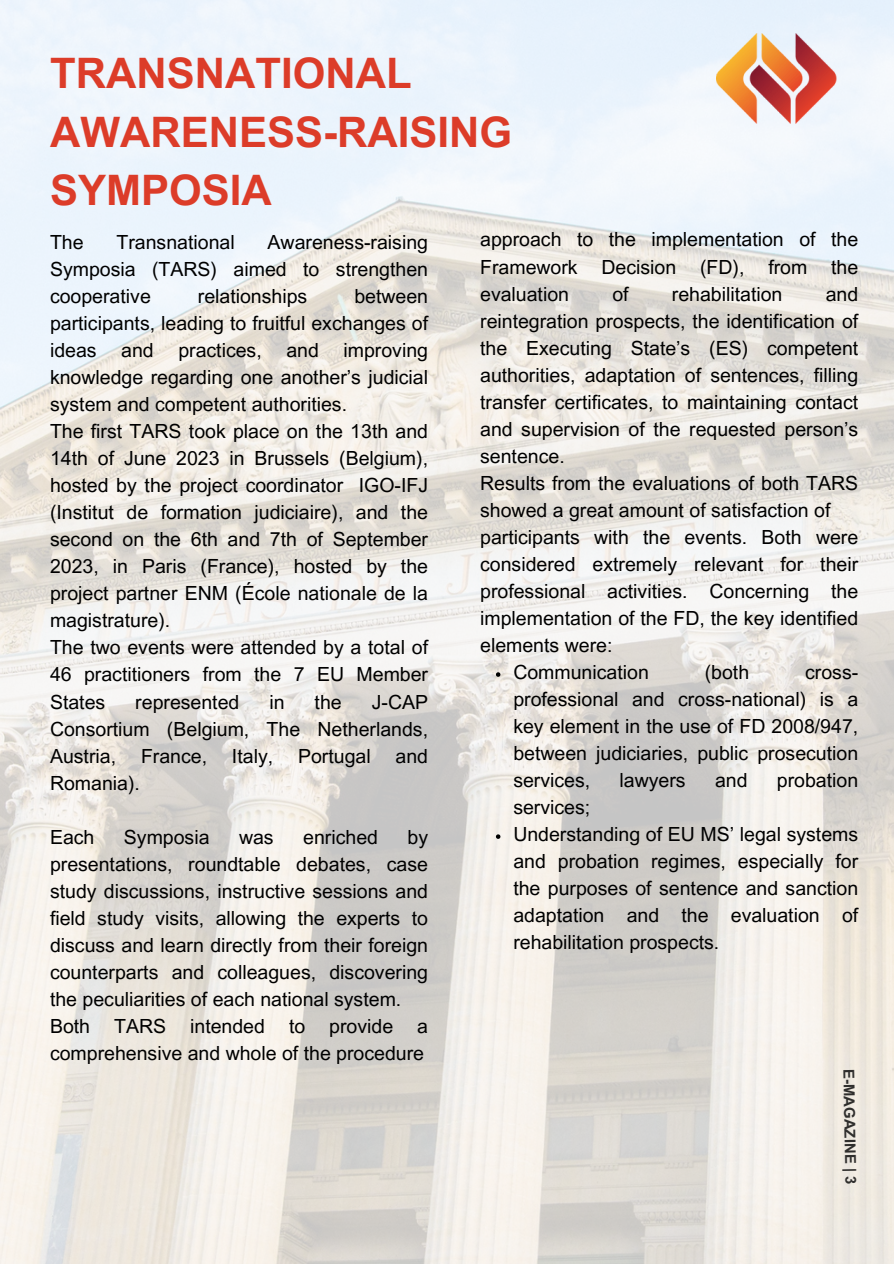
<style>
.page{position:relative;width:894px;height:1264px;background:#fff}
.page>*{position:absolute;margin:0;border:0;box-sizing:border-box;transform-origin:0 0}
.t1{font:700 42px/58.5px "Arial MT Pro";color:#dc3c29}
.t2{font:19.5px/27px "Arial MT Pro";color:#000;text-align:justify}
.t3{font:700 15px "Arial MT Pro";color:#000}
</style>
<div class="page">
<img style="left:0;top:0;width:893px;height:1263px">
<img style="left:716px;top:33px;width:131px;height:90px">
<svg style="left:496px;top:672px;width:4px;height:4px"></svg>
<svg style="left:496px;top:834px;width:4px;height:4px"></svg>
<h2 class="t1" style="left:50px;top:49px;width:463px">TRANSNATIONAL<br>AWARENESS-RAISING<br>SYMPOSIA</h2>
<p class="t2" style="left:50px;top:231px;width:35px">The</p>
<p class="t2" style="left:116px;top:231px;width:120px">Transnational</p>
<p class="t2" style="left:50px;top:231px;width:379px;text-indent:217px">Awareness-raising Symposia (TARS) aimed to strengthen cooperative</p>
<p class="t2" style="left:50px;top:285px;width:379px;text-indent:304px">between participants, leading to fruitful exchanges of ideas</p>
<p class="t2" style="left:198px;top:285px;width:111px">relationships</p>
<p class="t2" style="left:50px;top:339px;width:379px;text-align:left;text-indent:293px">improving knowledge regarding one another’s judicial system and competent authorities.<br>The first TARS took place on the 13th and 14th of June 2023 in Brussels (Belgium), hosted by the project coordinator IGO-IFJ (Institut de formation judiciaire), and the second on the 6th and 7th of September 2023, in Paris (France), hosted by the project partner ENM (École nationale de la magistrature).<br>The two events were attended by a total of 46 practitioners from the 7 EU Member States</p>
<p class="t2" style="left:121px;top:339px;width:34px">and</p>
<p class="t2" style="left:178px;top:339px;width:85px">practices,</p>
<p class="t2" style="left:286px;top:339px;width:34px">and</p>
<p class="t2" style="left:50px;top:690px;width:379px;text-indent:321px">J-CAP Consortium (Belgium, The Netherlands, Austria,</p>
<p class="t2" style="left:135px;top:690px;width:106px">represented</p>
<p class="t2" style="left:269px;top:690px;width:17px">in</p>
<p class="t2" style="left:314px;top:690px;width:29px">the</p>
<p class="t2" style="left:141px;top:744px;width:68px">France,</p>
<p class="t2" style="left:232px;top:744px;width:43px">Italy,</p>
<p class="t2" style="left:298px;top:744px;width:74px">Portugal</p>
<p class="t2" style="left:395px;top:744px;width:34px">and</p>
<p class="t2" style="left:50px;top:771px;width:91px">Romania).</p>
<h2 class="t2" style="left:50px;top:825px;width:46px">Each</h2>
<h2 class="t2" style="left:124px;top:825px;width:87px">Symposia</h2>
<h2 class="t2" style="left:239px;top:825px;width:36px">was</h2>
<h2 class="t2" style="left:303px;top:825px;width:76px">enriched</h2>
<h2 class="t2" style="left:50px;top:825px;width:379px;text-align:left;text-indent:357px">by presentations, roundtable debates, case study discussions, instructive sessions and field study visits, allowing the experts to discuss and learn directly from their foreign counterparts and colleagues, discovering the peculiarities of each national system.<br>Both TARS intended to provide a comprehensive and whole of the procedure</h2>
<h2 class="t2" style="left:480px;top:228px;width:379px">approach to the implementation of the Framework Decision (FD), from the evaluation</h2>
<h2 class="t2" style="left:612px;top:282px;width:18px">of</h2>
<h2 class="t2" style="left:671px;top:282px;width:112px">rehabilitation</h2>
<h2 class="t2" style="left:480px;top:282px;width:379px;text-align:left;text-indent:345px">and reintegration prospects, the identification of the Executing State’s (ES) competent authorities, adaptation of sentences, filling transfer certificates, to maintaining contact and supervision of the requested person’s sentence.<br>Results from the evaluations of both TARS showed a great amount of satisfaction of participants with the events. Both were considered extremely relevant for their professional activities. Concerning the implementation of the FD, the key identified elements were:</h2>
<p class="t2" style="left:513px;top:661px;width:137px">Communication</p>
<p class="t2" style="left:704px;top:661px;width:46px">(both</p>
<p class="t2" style="left:513px;top:661px;width:346px;text-indent:292px">cross&shy;professional and cross-national) is a key element in the use of FD 2008/947, between judiciaries, public prosecution services,</p>
<p class="t2" style="left:619px;top:769px;width:68px">lawyers</p>
<p class="t2" style="left:714px;top:769px;width:34px">and</p>
<p class="t2" style="left:776px;top:769px;width:83px">probation</p>
<p class="t2" style="left:513px;top:796px;width:78px">services;</p>
<p class="t2" style="left:513px;top:823px;width:346px">Understanding of EU MS’ legal systems and probation regimes, especially for the purposes of sentence and sanction adaptation and the evaluation of rehabilitation prospects.</p>
<p class="t3" style="left:854px;top:1068px;width:117px;rotate:89deg">E-MAGAZINE | 3</p>
</div>
